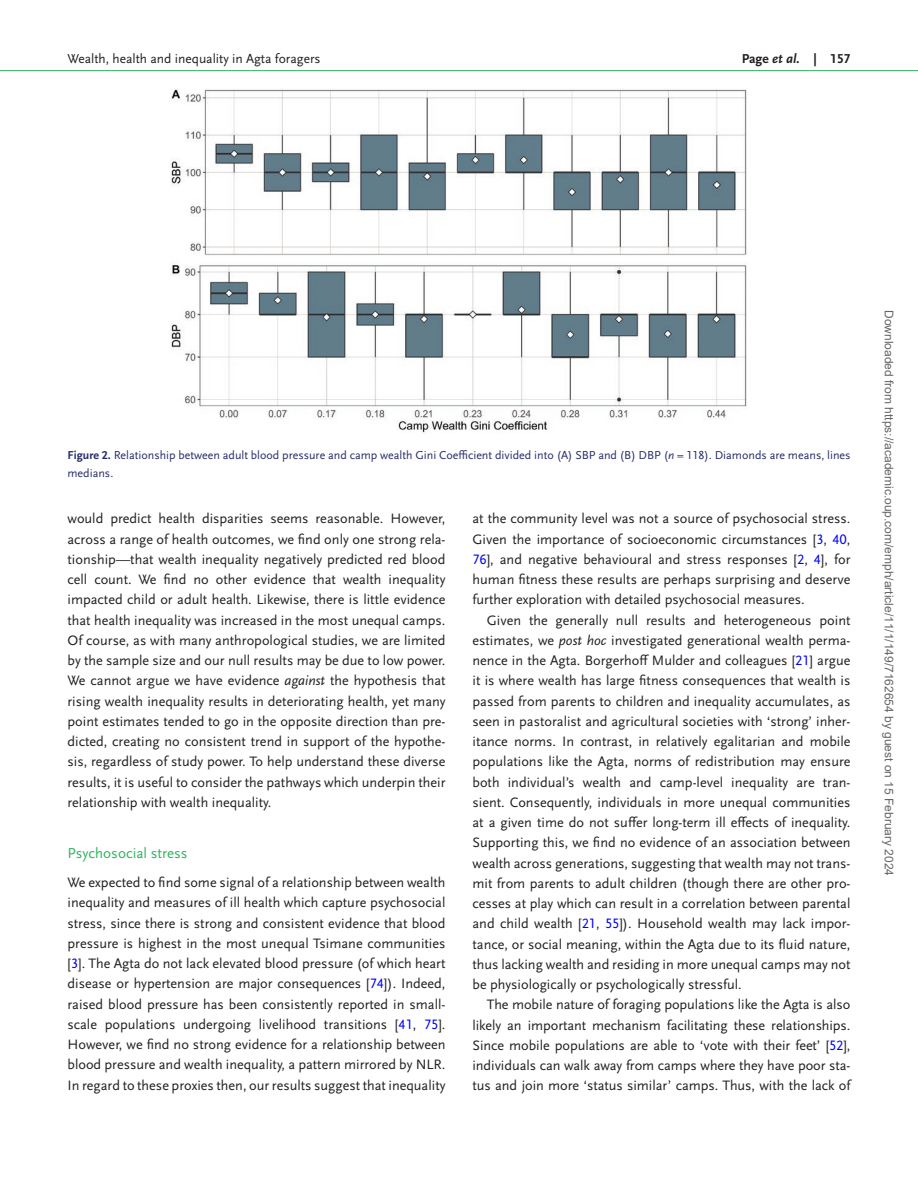
<style>
.page{position:relative;width:918px;height:1186px;background:#fff}
.page>*{position:absolute;margin:0;border:0;box-sizing:border-box;transform-origin:0 0}
.t1{font:15px "Scala Sans Pro";color:#2eb460}
.t2{font:14.25px/20.2px "Scala Sans Pro";color:#231f20;text-align:justify}
.t3{font:13.5px "Scala Sans Pro";color:#231f20}
.t4{font:700 13.5px "Scala Sans Pro";color:#231f20}
.t5{font:12px/18px "Scala Sans Pro";color:#262d6b}
.t6{font:12px "Arial";color:#666}
.s1{font-style:italic}
.s2{font-weight:700}
.s3{color:#00f}
</style>
<div class="page">
<hr style="left:0;top:70px;width:918px;height:1px;background:#2eb460">
<img style="left:170px;top:89px;width:577px;height:345px">
<p class="t3" style="left:68px;top:50px;width:255px">Wealth, health and inequality in Agta foragers</p>
<p class="t4" style="left:742px;top:50px;width:110px">Page <span class="s1">et al.</span> | 157</p>
<p class="t5" style="left:68px;top:446px;width:785px"><span class="s2">Figure 2.</span> Relationship between adult blood pressure and camp wealth Gini Coefficient divided into (A) SBP and (B) DBP (<span class="s1">n</span> = 118). Diamonds are means, lines medians.</p>
<p class="t2" style="left:68px;top:509px;width:380px">would predict health disparities seems reasonable. However, across a range of health outcomes, we find only one strong rela&shy;tionship—that wealth inequality negatively predicted red blood cell count. We find no other evidence that wealth inequality impacted child or adult health. Likewise, there is little evidence that health inequality was increased in the most unequal camps.<br>Of course, as with many anthropological studies, we are limited by the sample size and our null results may be due to low power.<br>We cannot argue we have evidence <span class="s1">against</span> the hypothesis that rising wealth inequality results in deteriorating health, yet many point estimates tended to go in the opposite direction than pre&shy;dicted, creating no consistent trend in support of the hypothe&shy;sis, regardless of study power. To help understand these diverse results, it is useful to consider the pathways which underpin their relationship with wealth inequality.</p>
<p class="t1" style="left:68px;top:844px;width:122px">Psychosocial stress</p>
<p class="t2" style="left:68px;top:872px;width:380px">We expected to find some signal of a relationship between wealth inequality and measures of ill health which capture psychosocial stress, since there is strong and consistent evidence that blood pressure is highest in the most unequal Tsimane communities [<span class="s3">3</span>]. The Agta do not lack elevated blood pressure (of which heart disease or hypertension are major consequences [<span class="s3">74</span>]). Indeed, raised blood pressure has been consistently reported in small&shy;scale populations undergoing livelihood transitions [<span class="s3">41</span>, <span class="s3">75</span>].<br>However, we find no strong evidence for a relationship between blood pressure and wealth inequality, a pattern mirrored by NLR.<br>In regard to these proxies then, our results suggest that inequality</p>
<p class="t2" style="left:472px;top:509px;width:380px">at the community level was not a source of psychosocial stress.<br>Given the importance of socioeconomic circumstances [<span class="s3">3</span>, <span class="s3">40</span>, <span class="s3">76</span>], and negative behavioural and stress responses [<span class="s3">2</span>, <span class="s3">4</span>], for human fitness these results are perhaps surprising and deserve further exploration with detailed psychosocial measures.</p>
<p class="t2" style="left:472px;top:610px;width:380px;text-indent:14px">Given the generally null results and heterogeneous point estimates, we <span class="s1">post hoc</span> investigated generational wealth perma&shy;nence in the Agta. Borgerhoff Mulder and colleagues [<span class="s3">21</span>] argue it is where wealth has large fitness consequences that wealth is passed from parents to children and inequality accumulates, as seen in pastoralist and agricultural societies with ‘strong’ inher&shy;itance norms. In contrast, in relatively egalitarian and mobile populations like the Agta, norms of redistribution may ensure both individual’s wealth and camp-level inequality are tran&shy;sient. Consequently, individuals in more unequal communities at a given time do not suffer long-term ill effects of inequality.<br>Supporting this, we find no evidence of an association between wealth across generations, suggesting that wealth may not trans&shy;mit from parents to adult children (though there are other pro&shy;cesses at play which can result in a correlation between parental and child wealth [<span class="s3">21</span>, <span class="s3">55</span>]). Household wealth may lack impor&shy;tance, or social meaning, within the Agta due to its fluid nature, thus lacking wealth and residing in more unequal camps may not be physiologically or psychologically stressful.</p>
<p class="t2" style="left:472px;top:995px;width:380px;text-indent:14px">The mobile nature of foraging populations like the Agta is also likely an important mechanism facilitating these relationships.<br>Since mobile populations are able to ‘vote with their feet’ [<span class="s3">52</span>], individuals can walk away from camps where they have poor sta&shy;tus and join more ‘status similar’ camps. Thus, with the lack of</p>
<p class="t6" style="left:893px;top:310px;width:567px;rotate:90deg">Downloaded from https://academic.oup.com/emph/article/11/1/149/7162654 by guest on 15 February 2024</p>
</div>
